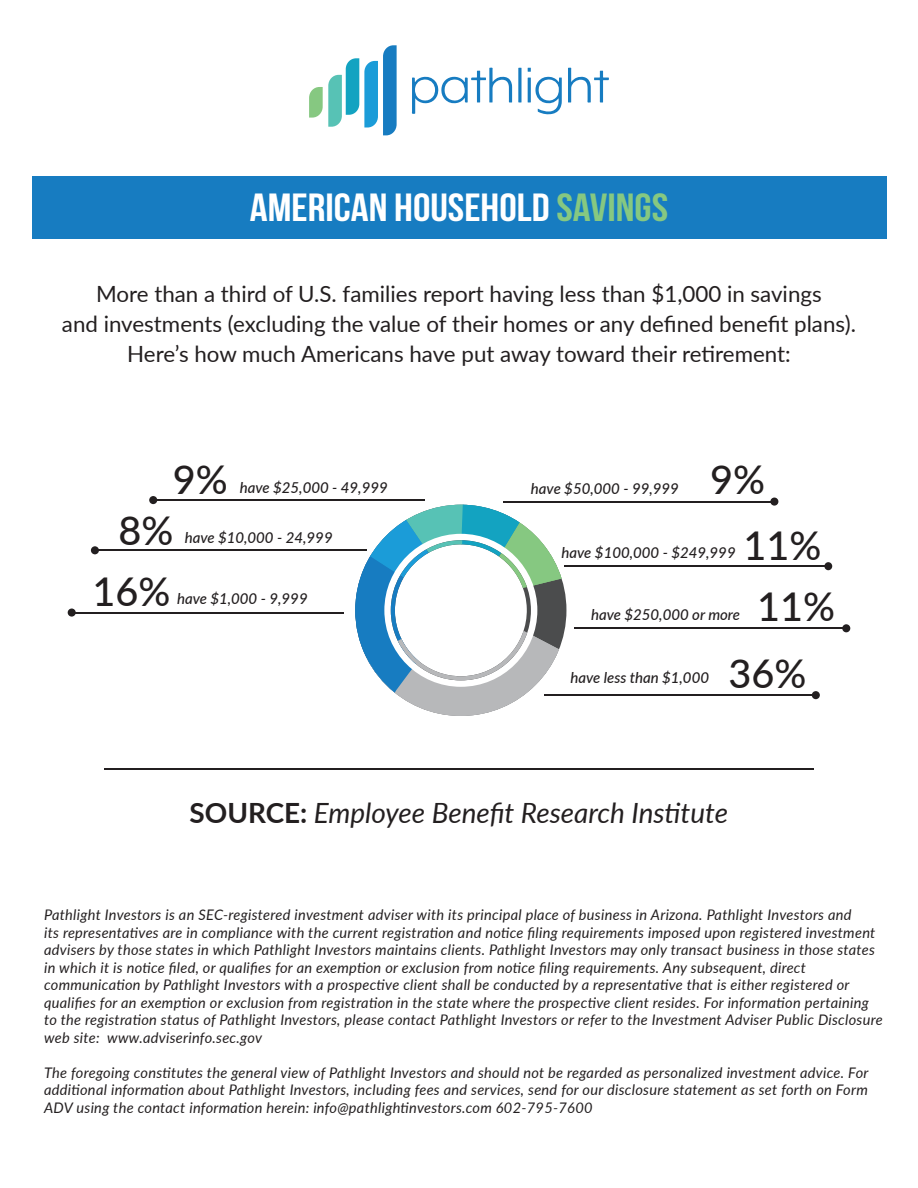
<style>
.page{position:relative;width:918px;height:1188px;background:#fff}
.page>*{position:absolute;margin:0;border:0;box-sizing:border-box;transform-origin:0 0}
.t1{font:500 39.6px/60.9px "Lato";color:#231f20;text-align:right}
.t2{font:700 39.3px "Bebas Neue";color:#fff;scale:1.12 1}
.t3{font:italic 27.9px "Lato";color:#231f20}
.t4{font:22.35px/29.8px "Lato";color:#231f20;text-align:center}
.t5{font:italic 500 15px "Lato";color:#231f20}
.t6{font:italic 14.55px/17.5px "Lato";letter-spacing:.02em;color:#231f20}
.s1{color:#86c881}
.s2{font-weight:700;font-style:normal}
</style>
<div class="page">
<svg style="left:309px;top:45px;width:88px;height:90px"></svg>
<svg style="left:412px;top:67px;width:100px;height:47px"></svg>
<svg style="left:568px;top:67px;width:41px;height:36px"></svg>
<svg style="left:518px;top:67px;width:4px;height:36px"></svg>
<svg style="left:528px;top:68px;width:34px;height:47px"></svg>
<div style="left:32px;top:176px;width:854px;height:62px;background:#177cc1"></div>
<svg style="left:355px;top:505px;width:207px;height:211px"></svg>
<hr style="left:72px;top:612px;width:271px;height:1px;background:#231f20">
<div style="left:68px;top:609px;width:8px;height:8px;background:#231f20;border-radius:50%"></div>
<hr style="left:95px;top:550px;width:272px;height:1px;background:#231f20">
<div style="left:91px;top:546px;width:8px;height:8px;background:#231f20;border-radius:50%"></div>
<hr style="left:153px;top:499px;width:272px;height:2px;background:#231f20">
<div style="left:149px;top:496px;width:8px;height:8px;background:#231f20;border-radius:50%"></div>
<hr style="left:503px;top:501px;width:271px;height:1px;background:#231f20">
<div style="left:770px;top:498px;width:8px;height:8px;background:#231f20;border-radius:50%"></div>
<hr style="left:564px;top:566px;width:264px;height:1px;background:#231f20">
<div style="left:824px;top:562px;width:8px;height:8px;background:#231f20;border-radius:50%"></div>
<hr style="left:575px;top:628px;width:271px;height:1px;background:#231f20">
<div style="left:842px;top:624px;width:8px;height:8px;background:#231f20;border-radius:50%"></div>
<hr style="left:544px;top:695px;width:272px;height:1px;background:#231f20">
<div style="left:812px;top:691px;width:8px;height:8px;background:#231f20;border-radius:50%"></div>
<hr style="left:104px;top:768px;width:710px;height:2px;background:#231f20">
<h2 class="t2" style="left:250px;top:186px;width:375px">AMERICAN HOUSEHOLD <span class="s1">SAVINGS</span></h2>
<h3 class="t4" style="left:62px;top:278px;width:796px">More than a third of U.S. families report having less than $1,000 in savings<br>and investments (excluding the value of their homes or any defined benefit plans).<br>Here’s how much Americans have put away toward their retirement:</h3>
<h1 class="t1" style="left:173px;top:448px;width:56px">9%</h1>
<h1 class="t1" style="left:710px;top:448px;width:56px">9%</h1>
<p class="t5" style="left:240px;top:477px;width:150px">have $25,000 - 49,999</p>
<p class="t5" style="left:185px;top:527px;width:150px">have $10,000 - 24,999</p>
<p class="t5" style="left:531px;top:478px;width:150px">have $50,000 - 99,999</p>
<h1 class="t1" style="left:92px;top:498px;width:83px">8%<br>16%</h1>
<h1 class="t1" style="left:744px;top:513px;width:93px;line-height:61.7px;text-align:center">11%<br>11%</h1>
<h1 class="t1" style="left:728px;top:642px;width:79px">36%</h1>
<p class="t5" style="left:562px;top:542px;width:176px">have $100,000 - $249,999</p>
<p class="t5" style="left:177px;top:588px;width:132px">have $1,000 - 9,999</p>
<p class="t5" style="left:591px;top:604px;width:151px">have $250,000 or more</p>
<p class="t5" style="left:570px;top:667px;width:140px">have less than $1,000</p>
<h3 class="t3" style="left:190px;top:793px;width:540px"><span class="s2">SOURCE:</span> Employee Benefit Research Institute</h3>
<p class="t6" style="left:44px;top:906px;width:840px">Pathlight Investors is an SEC-registered investment adviser with its principal place of business in Arizona. Pathlight Investors and<br>its representatives are in compliance with the current registration and notice filing requirements imposed upon registered investment advisers by those states in which Pathlight Investors maintains clients. Pathlight Investors may only transact business in those states in which it is notice filed, or qualifies for an exemption or exclusion from notice filing requirements. Any subsequent, direct communication by Pathlight Investors with a prospective client shall be conducted by a representative that is either registered or qualifies for an exemption or exclusion from registration in the state where the prospective client resides. For information pertaining to the registration status of Pathlight Investors, please contact Pathlight Investors or refer to the Investment Adviser Public Disclosure web site: www.adviserinfo.sec.gov</p>
<p class="t6" style="left:44px;top:1063px;width:826px;text-align:justify">The foregoing constitutes the general view of Pathlight Investors and should not be regarded as personalized investment advice. For additional information about Pathlight Investors, including fees and services, send for our disclosure statement as set forth on Form ADV using the contact information herein: info@pathlightinvestors.com 602-795-7600</p>
</div>
